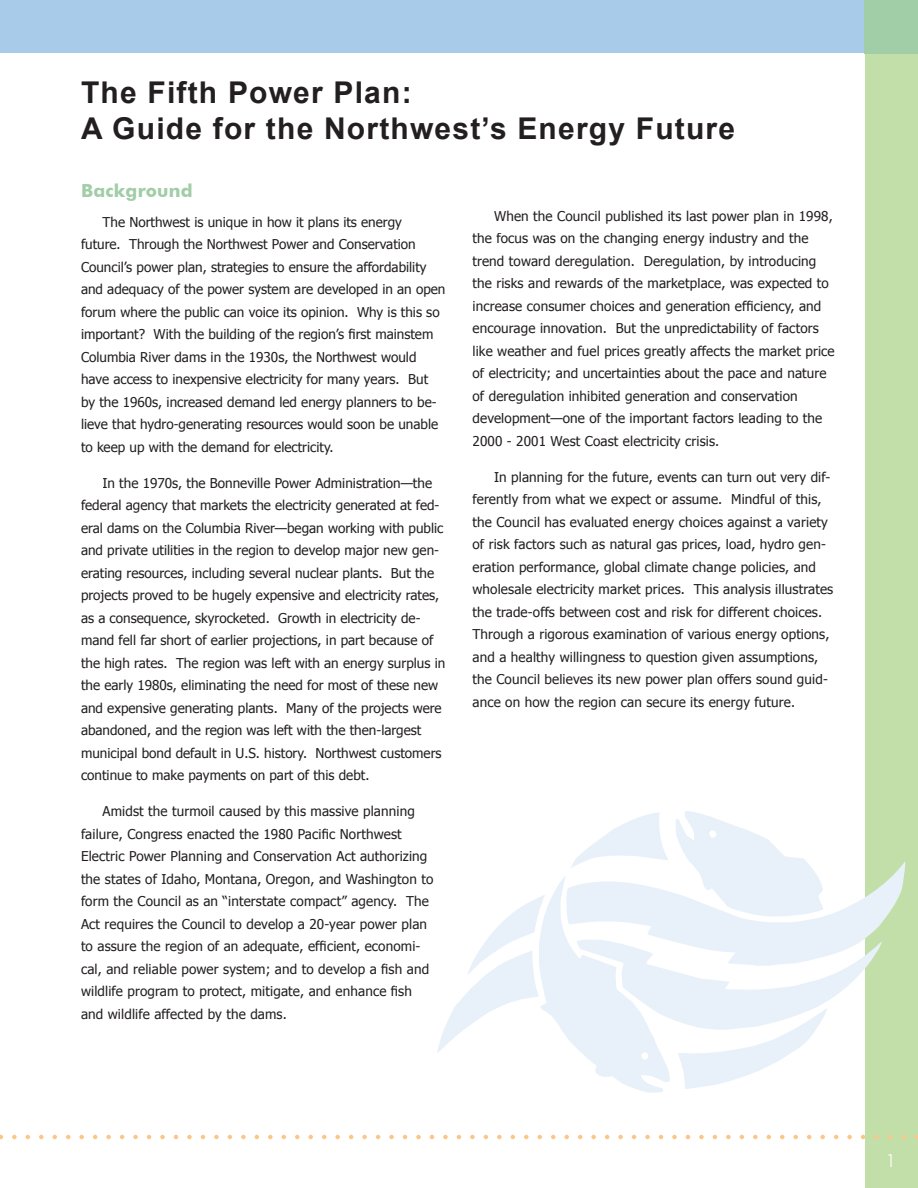
<style>
.page{position:relative;width:918px;height:1188px;background:#fff}
.page>*{position:absolute;margin:0;border:0;box-sizing:border-box;transform-origin:0 0}
.t1{font:700 30px/36px "Arial";letter-spacing:.04em;color:#231f20}
.t2{font:700 18px "Futura BT";letter-spacing:.01em;color:#a1cda7}
.t3{font:300 18px "Futura BT";color:#fff}
.t4{font:13.5px/22.5px "Tahoma";letter-spacing:.01em;color:#231f20}
</style>
<div class="page">
<div style="left:0;top:0;width:918px;height:53px;background:#a7cbe9"></div>
<div style="left:865px;top:0;width:53px;height:1188px;background:#c2dfaa"></div>
<div style="left:864px;top:0;width:54px;height:54px;background:#a1cda7"></div>
<svg style="left:0;top:1135px;width:918px;height:4px"></svg>
<svg style="left:437px;top:811px;width:468px;height:282px"></svg>
<svg style="left:708px;top:830px;width:10px;height:8px"></svg>
<h1 class="t1" style="left:81px;top:75px;width:656px">The Fifth Power Plan:<br>A Guide for the Northwest’s Energy Future</h1>
<h2 class="t2" style="left:81px;top:180px;width:113px">Background</h2>
<p class="t4" style="left:81px;top:210px;width:366px;text-indent:22px">The Northwest is unique in how it plans its energy<br>future. Through the Northwest Power and Conservation Council’s power plan, strategies to ensure the affordability and adequacy of the power system are developed in an open forum where the public can voice its opinion. Why is this so important? With the building of the region’s first mainstem Columbia River dams in the 1930s, the Northwest would have access to inexpensive electricity for many years. But by the 1960s, increased demand led energy planners to be&shy;lieve that hydro-generating resources would soon be unable to keep up with the demand for electricity.</p>
<p class="t4" style="left:81px;top:471px;width:366px;text-indent:22px">In the 1970s, the Bonneville Power Administration—the federal agency that markets the electricity generated at fed&shy;eral dams on the Columbia River—began working with public and private utilities in the region to develop major new gen&shy;erating resources, including several nuclear plants. But the projects proved to be hugely expensive and electricity rates, as a consequence, skyrocketed. Growth in electricity de&shy;mand fell far short of earlier projections, in part because of the high rates. The region was left with an energy surplus in the early 1980s, eliminating the need for most of these new and expensive generating plants. Many of the projects were abandoned, and the region was left with the then-largest municipal bond default in U.S. history. Northwest customers continue to make payments on part of this debt.</p>
<p class="t4" style="left:81px;top:799px;width:354px;text-indent:22px">Amidst the turmoil caused by this massive planning failure, Congress enacted the 1980 Pacific Northwest Electric Power Planning and Conservation Act authorizing the states of Idaho, Montana, Oregon, and Washington to form the Council as an “interstate compact” agency. The Act requires the Council to develop a 20-year power plan to assure the region of an adequate, efficient, economi&shy;cal, and reliable power system; and to develop a fish and wildlife program to protect, mitigate, and enhance fish and wildlife affected by the dams.</p>
<p class="t4" style="left:472px;top:204px;width:364px;text-indent:22px">When the Council published its last power plan in 1998, the focus was on the changing energy industry and the trend toward deregulation. Deregulation, by introducing the risks and rewards of the marketplace, was expected to increase consumer choices and generation efficiency, and encourage innovation. But the unpredictability of factors like weather and fuel prices greatly affects the market price of electricity; and uncertainties about the pace and nature of deregulation inhibited generation and conservation development—one of the important factors leading to the 2000 - 2001 West Coast electricity crisis.</p>
<p class="t4" style="left:472px;top:465px;width:362px;text-indent:22px">In planning for the future, events can turn out very dif&shy;ferently from what we expect or assume. Mindful of this, the Council has evaluated energy choices against a variety of risk factors such as natural gas prices, load, hydro gen&shy;eration performance, global climate change policies, and wholesale electricity market prices. This analysis illustrates the trade-offs between cost and risk for different choices.<br>Through a rigorous examination of various energy options, and a healthy willingness to question given assumptions, the Council believes its new power plan offers sound guid&shy;ance on how the region can secure its energy future.</p>
<h2 class="t3" style="left:886px;top:1150px;width:12px">1</h2>
</div>
